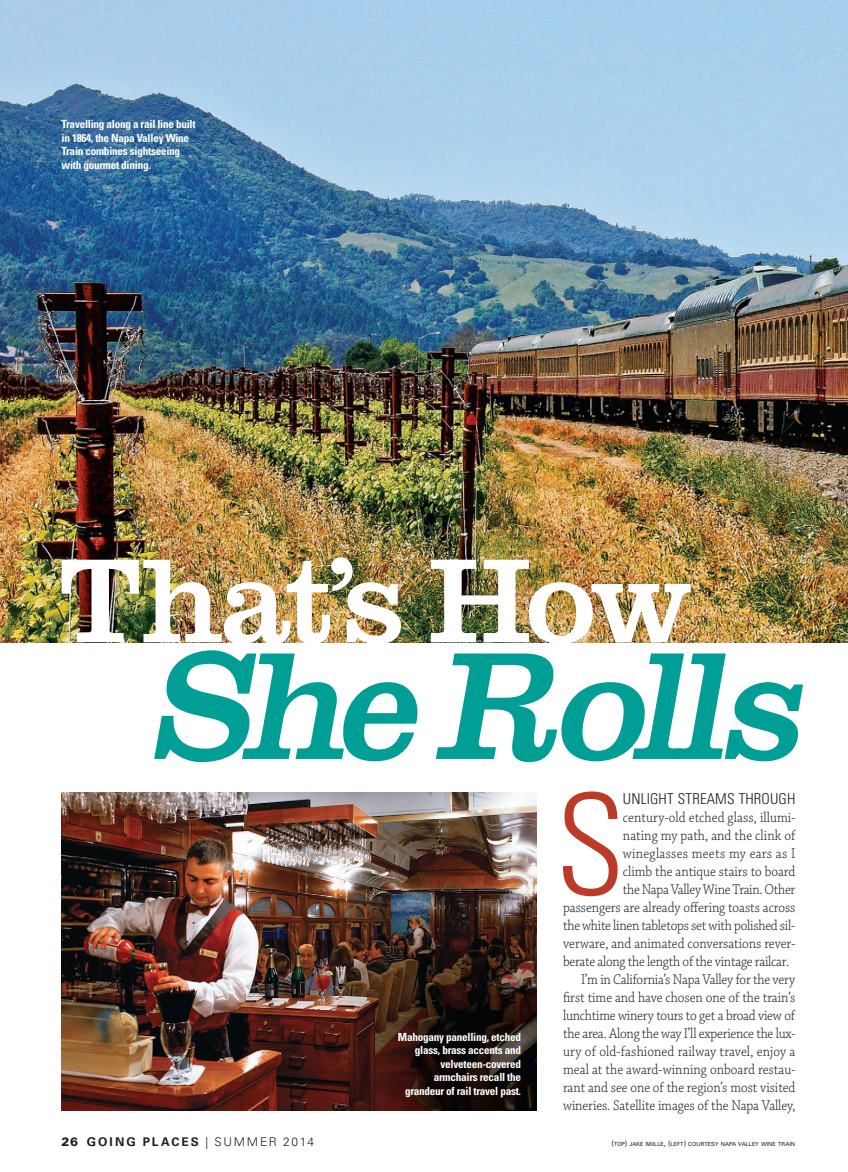
<style>
.page{position:relative;width:848px;height:1172px;background:#fff}
.page>*{position:absolute;margin:0;border:0;box-sizing:border-box;transform-origin:0 0}
.t1{font:italic 159px "Clarendon LT Std";color:#009e94}
.t2{font:300 condensed 139.65px "Univers LT Std";color:#bc3b28}
.t3{font:124.5px "Clarendon LT Std";letter-spacing:-.045em;color:#fff}
.t4{font:300 15px "Chaparral Pro";letter-spacing:-.005em;color:#231f20;scale:.9 1}
.t5{font:300 15px "Chaparral Pro";letter-spacing:.02em;color:#231f20;scale:.9 1}
.t6{font:300 condensed 15px "Univers LT Std";letter-spacing:.01em;color:#231f20}
.t7{font:700 12px "Univers LT Std";letter-spacing:.17em;color:#231f20}
.t8{font:700 condensed 11.25px/13.5px "Univers LT Std";letter-spacing:-.025em;color:#fff}
.t9{font:5.7px "Univers LT Std";color:#231f20}
.s1{font-weight:900}
.s2{font-weight:300}
.s3{font-size:7.5px}
</style>
<div class="page">
<img style="left:0;top:0;width:848px;height:642px">
<img style="left:62px;top:793px;width:474px;height:317px">
<p class="t8" style="left:62px;top:117px;width:135px">Travelling along a rail line built in 1864, the Napa Valley Wine<br>Train combines sightseeing with gourmet dining.</p>
<p class="t3" style="left:59px;top:528px;width:636px">That’s How</p>
<p class="t1" style="left:149px;top:613px;width:683px">SheRolls</p>
<p class="t8" style="left:398px;top:1030px;width:125px;text-align:right">Mahogany panelling, etched glass, brass accents and velveteen-covered armchairs recall the grandeur of rail travel past.</p>
<p class="t2" style="left:555px;top:761px;width:71px">S</p>
<p class="t6" style="left:623px;top:790px;width:174px">UNLIGHT STREAMS THROUGH</p>
<p class="t4" style="left:623px;top:809px;width:193px">century-old etched glass, illumi-</p>
<p class="t4" style="left:623px;top:827px;width:193px">nating my path, and the clink of</p>
<p class="t5" style="left:623px;top:845px;width:193px">wineglasses meets my ears as I</p>
<p class="t4" style="left:623px;top:863px;width:193px">climb the antique stairs to board</p>
<p class="t4" style="left:623px;top:881px;width:193px">the Napa Valley Wine Train. Other</p>
<p class="t4" style="left:563px;top:899px;width:260px">passengers are already offering toasts across</p>
<p class="t4" style="left:563px;top:917px;width:259px">the white linen tabletops set with polished sil-</p>
<p class="t4" style="left:563px;top:935px;width:259px">verware, and animated conversations rever-</p>
<p class="t4" style="left:563px;top:953px;width:253px">berate along the length of the vintage railcar.</p>
<p class="t4" style="left:581px;top:971px;width:239px">I’m in California’s Napa Valley for the very</p>
<p class="t4" style="left:563px;top:989px;width:260px">first time and have chosen one of the train’s</p>
<p class="t4" style="left:563px;top:1007px;width:259px">lunchtime winery tours to get a broad view of</p>
<p class="t4" style="left:563px;top:1025px;width:259px">the area. Along the way I’ll experience the lux-</p>
<p class="t4" style="left:563px;top:1043px;width:259px">ury of old-fashioned railway travel, enjoy a</p>
<p class="t4" style="left:563px;top:1061px;width:260px">meal at the award-winning onboard restau-</p>
<p class="t4" style="left:563px;top:1079px;width:260px">rant and see one of the region’s most visited</p>
<p class="t4" style="left:563px;top:1097px;width:260px">wineries. Satellite images of the Napa Valley,</p>
<p class="t7" style="left:62px;top:1135px;width:254px"><span class="s1">26</span> GOING PLACES <span class="s2">| SUMMER 2014</span></p>
<p class="t9" style="left:611px;top:1141px;width:185px"><span class="s3">(</span>TOP<span class="s3">)</span> JAKE MIILLE<span class="s3">, (</span>LEFT<span class="s3">)</span> COURTESY NAPA VALLEY WINE TRAIN</p>
</div>
